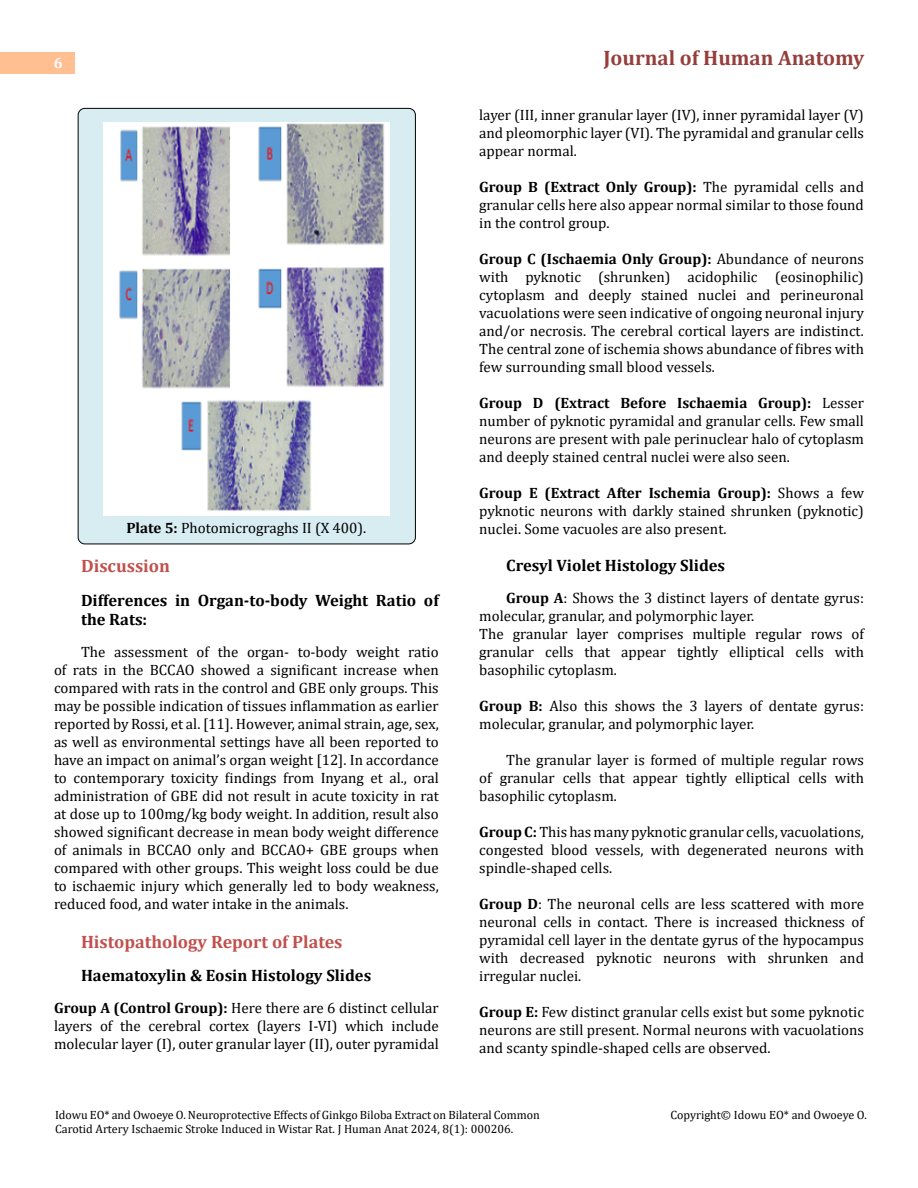
<style>
.page{position:relative;width:918px;height:1188px;background:#fff}
.page>*{position:absolute;margin:0;border:0;box-sizing:border-box;transform-origin:0 0}
.t1{font:700 21px "Cambria";color:#953f3c}
.t2{font:700 18px "Cambria";color:#c0504d}
.t3{font:700 16.5px/19.8px "Cambria";color:#000}
.t4{font:15px/18px "Cambria";color:#000;text-align:justify}
.t5{font:700 15px "Cambria";color:#fff}
.t6{font:12px/14.4px "Cambria";color:#000}
.s1{font-weight:700}
</style>
<div class="page">
<div style="left:0;top:52px;width:74px;height:21px;background:#ffbf91"></div>
<div style="left:78px;top:108px;width:337px;height:436px;background:#d8edf2;border-radius:7px"></div>
<div style="left:78px;top:108px;width:338px;height:436px;border:1px solid #000;border-radius:7px"></div>
<img style="left:103px;top:123px;width:286px;height:392px">
<p class="t5" style="left:54px;top:53px;width:10px">6</p>
<h1 class="t1" style="left:603px;top:43px;width:262px">Journal of Human Anatomy</h1>
<p class="t4" style="left:126px;top:519px;width:242px"><span class="s1">Plate 5:</span> Photomicrograghs II (X 400).</p>
<p class="t2" style="left:81px;top:553px;width:91px">Discussion</p>
<p class="t3" style="left:81px;top:590px;width:359px">Differences in Organ-to-body Weight Ratio of the Rats:</p>
<p class="t4" style="left:54px;top:643px;width:386px;text-indent:27px">The assessment of the organ- to-body weight ratio of rats in the BCCAO showed a significant increase when compared with rats in the control and GBE only groups. This may be possible indication of tissues inflammation as earlier reported by Rossi, et al. [11]. However, animal strain, age, sex, as well as environmental settings have all been reported to have an impact on animal’s organ weight [12]. In accordance to contemporary toxicity findings from Inyang et al., oral administration of GBE did not result in acute toxicity in rat at dose up to 100mg/kg body weight. In addition, result also showed significant decrease in mean body weight difference of animals in BCCAO only and BCCAO+ GBE groups when compared with other groups. This weight loss could be due to ischaemic injury which generally led to body weakness, reduced food, and water intake in the animals.</p>
<p class="t2" style="left:81px;top:929px;width:263px">Histopathology Report of Plates</p>
<p class="t3" style="left:81px;top:965px;width:292px">Haematoxylin &amp; Eosin Histology Slides</p>
<p class="t4" style="left:54px;top:999px;width:386px"><span class="s1">Group A (Control Group):</span> Here there are 6 distinct cellular layers of the cerebral cortex (layers I-VI) which include molecular layer (I), outer granular layer (II), outer pyramidal</p>
<p class="t4" style="left:479px;top:105px;width:386px">layer (III, inner granular layer (IV), inner pyramidal layer (V) and pleomorphic layer (VI). The pyramidal and granular cells appear normal.</p>
<p class="t4" style="left:479px;top:177px;width:386px"><span class="s1">Group B (Extract Only Group):</span> The pyramidal cells and granular cells here also appear normal similar to those found in the control group.</p>
<p class="t4" style="left:479px;top:249px;width:386px"><span class="s1">Group C (Ischaemia Only Group):</span> Abundance of neurons with pyknotic (shrunken) acidophilic (eosinophilic) cytoplasm and deeply stained nuclei and perineuronal vacuolations were seen indicative of ongoing neuronal injury and/or necrosis. The cerebral cortical layers are indistinct.<br>The central zone of ischemia shows abundance of fibres with few surrounding small blood vessels.</p>
<p class="t4" style="left:479px;top:393px;width:386px"><span class="s1">Group D (Extract Before Ischaemia Group):</span> Lesser number of pyknotic pyramidal and granular cells. Few small neurons are present with pale perinuclear halo of cytoplasm and deeply stained central nuclei were also seen.</p>
<p class="t4" style="left:479px;top:483px;width:386px"><span class="s1">Group E (Extract After Ischemia Group):</span> Shows a few pyknotic neurons with darkly stained shrunken (pyknotic) nuclei. Some vacuoles are also present.</p>
<p class="t3" style="left:506px;top:555px;width:220px">Cresyl Violet Histology Slides</p>
<p class="t4" style="left:479px;top:589px;width:386px;text-align:left;text-indent:27px"><span class="s1">Group A</span>: Shows the 3 distinct layers of dentate gyrus: molecular, granular, and polymorphic layer.<br>The granular layer comprises multiple regular rows of granular cells that appear tightly elliptical cells with basophilic cytoplasm.</p>
<p class="t4" style="left:479px;top:697px;width:386px"><span class="s1">Group B:</span> Also this shows the 3 layers of dentate gyrus: molecular, granular, and polymorphic layer.</p>
<p class="t4" style="left:479px;top:751px;width:386px;text-indent:27px">The granular layer is formed of multiple regular rows of granular cells that appear tightly elliptical cells with basophilic cytoplasm.</p>
<p class="t4" style="left:479px;top:823px;width:386px"><span class="s1">Group C:</span> This has many pyknotic granular cells, vacuolations, congested blood vessels, with degenerated neurons with spindle-shaped cells.</p>
<p class="t4" style="left:479px;top:895px;width:386px"><span class="s1">Group D</span>: The neuronal cells are less scattered with more neuronal cells in contact. There is increased thickness of pyramidal cell layer in the dentate gyrus of the hypocampus with decreased pyknotic neurons with shrunken and irregular nuclei.</p>
<p class="t4" style="left:479px;top:1003px;width:386px"><span class="s1">Group E:</span> Few distinct granular cells exist but some pyknotic neurons are still present. Normal neurons with vacuolations and scanty spindle-shaped cells are observed.</p>
<p class="t6" style="left:55px;top:1108px;width:486px">Idowu EO* and Owoeye O. Neuroprotective Effects of Ginkgo Biloba Extract on Bilateral Common<br>Carotid Artery Ischaemic Stroke Induced in Wistar Rat. J Human Anat 2024, 8(1): 000206.</p>
<p class="t6" style="left:670px;top:1108px;width:198px">Copyright© Idowu EO* and Owoeye O.</p>
</div>
